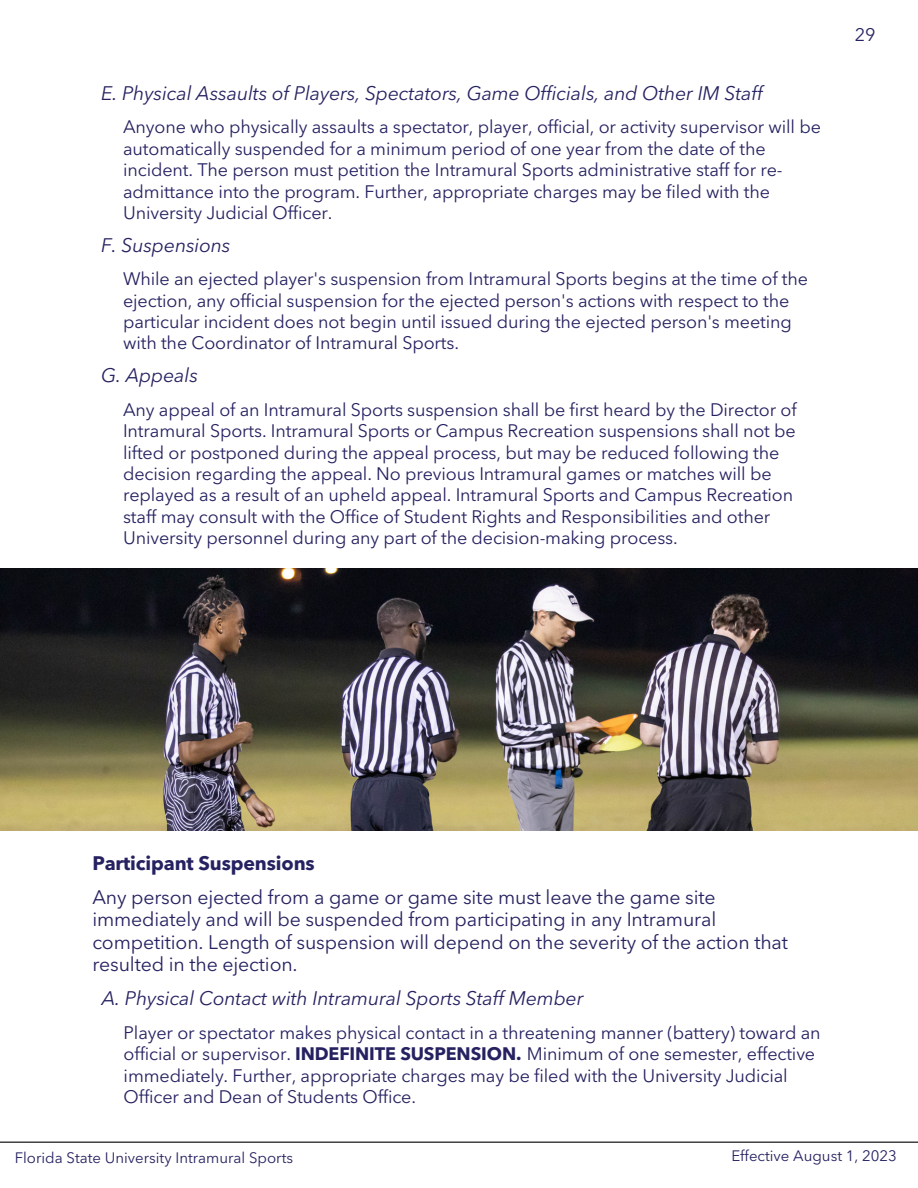
<style>
.page{position:relative;width:918px;height:1188px;background:#fff}
.page>*{position:absolute;margin:0;border:0;box-sizing:border-box;transform-origin:0 0}
.t1{font:19.5px/22.5px "Avenir Next LT Pro";letter-spacing:-.005em;color:#262261}
.t2{font:italic 19.5px "Avenir Next LT Pro";letter-spacing:-.005em;color:#262261}
.t3{font:700 19.5px "Avenir Next LT Pro";letter-spacing:-.005em;color:#262261}
.t4{font:18px/21.3px "Avenir Next LT Pro";letter-spacing:-.005em;color:#262261}
.t5{font:15px "Avenir Next LT Pro";color:#262261}
.s1{font-weight:700}
</style>
<div class="page">
<img style="left:0;top:569px;width:918px;height:262px">
<hr style="left:0;top:1142px;width:918px;height:1px;background:#000">
<p class="t2" style="left:101px;top:85px;width:663px">E. Physical Assaults of Players, Spectators, Game Officials, and Other IM Staff</p>
<p class="t4" style="left:123px;top:118px;width:699px">Anyone who physically assaults a spectator, player, official, or activity supervisor will be automatically suspended for a minimum period of one year from the date of the incident. The person must petition the Intramural Sports administrative staff for re&shy;admittance into the program. Further, appropriate charges may be filed with the University Judicial Officer.</p>
<p class="t2" style="left:101px;top:237px;width:131px">F. Suspensions</p>
<p class="t4" style="left:123px;top:270px;width:687px">While an ejected player's suspension from Intramural Sports begins at the time of the ejection, any official suspension for the ejected person's actions with respect to the particular incident does not begin until issued during the ejected person's meeting with the Coordinator of Intramural Sports.</p>
<p class="t2" style="left:101px;top:367px;width:98px">G. Appeals</p>
<p class="t4" style="left:123px;top:401px;width:675px">Any appeal of an Intramural Sports suspension shall be first heard by the Director of Intramural Sports. Intramural Sports or Campus Recreation suspensions shall not be lifted or postponed during the appeal process, but may be reduced following the decision regarding the appeal. No previous Intramural games or matches will be replayed as a result of an upheld appeal. Intramural Sports and Campus Recreation staff may consult with the Office of Student Rights and Responsibilities and other University personnel during any part of the decision-making process.</p>
<p class="t4" style="left:855px;top:26px;width:22px">29</p>
<p class="t3" style="left:92px;top:855px;width:224px">Participant Suspensions</p>
<p class="t1" style="left:92px;top:888px;width:697px">Any person ejected from a game or game site must leave the game site immediately and will be suspended from participating in any Intramural competition. Length of suspension will depend on the severity of the action that resulted in the ejection.</p>
<p class="t2" style="left:102px;top:990px;width:483px">A. Physical Contact with Intramural Sports Staff Member</p>
<p class="t4" style="left:124px;top:1024px;width:699px">Player or spectator makes physical contact in a threatening manner (battery) toward an official or supervisor. <span class="s1">INDEFINITE SUSPENSION.</span> Minimum of one semester, effective immediately. Further, appropriate charges may be filed with the University Judicial Officer and Dean of Students Office.</p>
<p class="t5" style="left:15px;top:1151px;width:280px">Florida State University Intramural Sports</p>
<p class="t5" style="left:731px;top:1150px;width:167px">Effective August 1, 2023</p>
</div>
